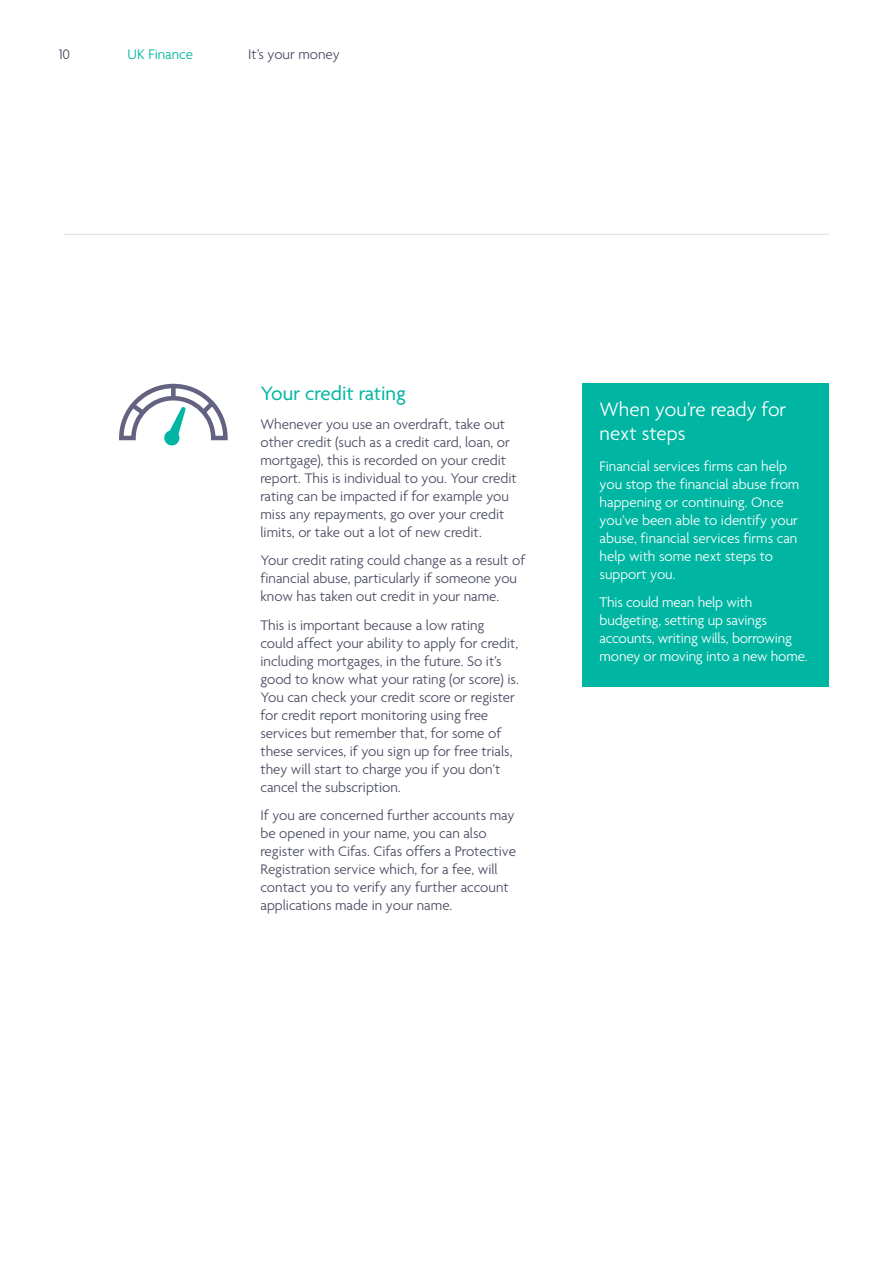
<style>
.page{position:relative;width:893px;height:1263px;background:#fff}
.page>*{position:absolute;margin:0;border:0;box-sizing:border-box;transform-origin:0 0}
.Body_copy_10pt{font:300 21px/24px "Agenda";color:#fff}
.Body_copy_10pt_2_col{font:21px "Agenda";color:#00b6a3}
.Body_copy_10pt_2_col-2{font:300 15px/18px "Agenda";color:#474a61}
.Body_copy_10pt_3_col{font:300 15px/18px "Agenda";letter-spacing:-.005em;color:#fff}
.t1{font:300 15px "Agenda";color:#00b6a3}
</style>
<div class="page">
<hr style="left:64px;top:234px;width:765px;height:1px;background:#ddddde">
<div style="left:583px;top:384px;width:246px;height:303px;background:#00b6a3"></div>
<svg style="left:119px;top:383px;width:109px;height:62px"></svg>
<p class="Body_copy_10pt_2_col-2" style="left:59px;top:46px;width:13px">10</p>
<p class="t1" style="left:128px;top:46px;width:67px">UK Finance</p>
<p class="Body_copy_10pt_2_col-2" style="left:248px;top:46px;width:93px">It’s your money</p>
<p class="Body_copy_10pt_2_col" style="left:260px;top:382px;width:147px">Your credit rating</p>
<p class="Body_copy_10pt_2_col-2" style="left:260px;top:416px;width:258px">Whenever you use an overdraft, take out other credit (such as a credit card, loan, or mortgage), this is recorded on your credit report. This is individual to you. Your credit rating can be impacted if for example you miss any repayments, go over your credit limits, or take out a lot of new credit.</p>
<p class="Body_copy_10pt_2_col-2" style="left:260px;top:552px;width:266px">Your credit rating could change as a result of financial abuse, particularly if someone you know has taken out credit in your name.</p>
<p class="Body_copy_10pt_2_col-2" style="left:260px;top:617px;width:260px">This is important because a low rating could affect your ability to apply for credit, including mortgages, in the future. So it’s good to know what your rating (or score) is.<br>You can check your credit score or register for credit report monitoring using free services but remember that, for some of these services, if you sign up for free trials, they will start to charge you if you don’t cancel the subscription.</p>
<p class="Body_copy_10pt_2_col-2" style="left:260px;top:807px;width:257px">If you are concerned further accounts may be opened in your name, you can also register with Cifas. Cifas offers a Protective Registration service which, for a fee, will contact you to verify any further account applications made in your name.</p>
<p class="Body_copy_10pt" style="left:600px;top:398px;width:188px">When you’re ready for next steps</p>
<p class="Body_copy_10pt_3_col" style="left:600px;top:458px;width:201px">Financial services firms can help you stop the financial abuse from happening or continuing. Once you’ve been able to identify your abuse, financial services firms can help with some next steps to support you.</p>
<p class="Body_copy_10pt_3_col" style="left:600px;top:594px;width:210px">This could mean help with budgeting, setting up savings accounts, writing wills, borrowing money or moving into a new home.</p>
</div>
